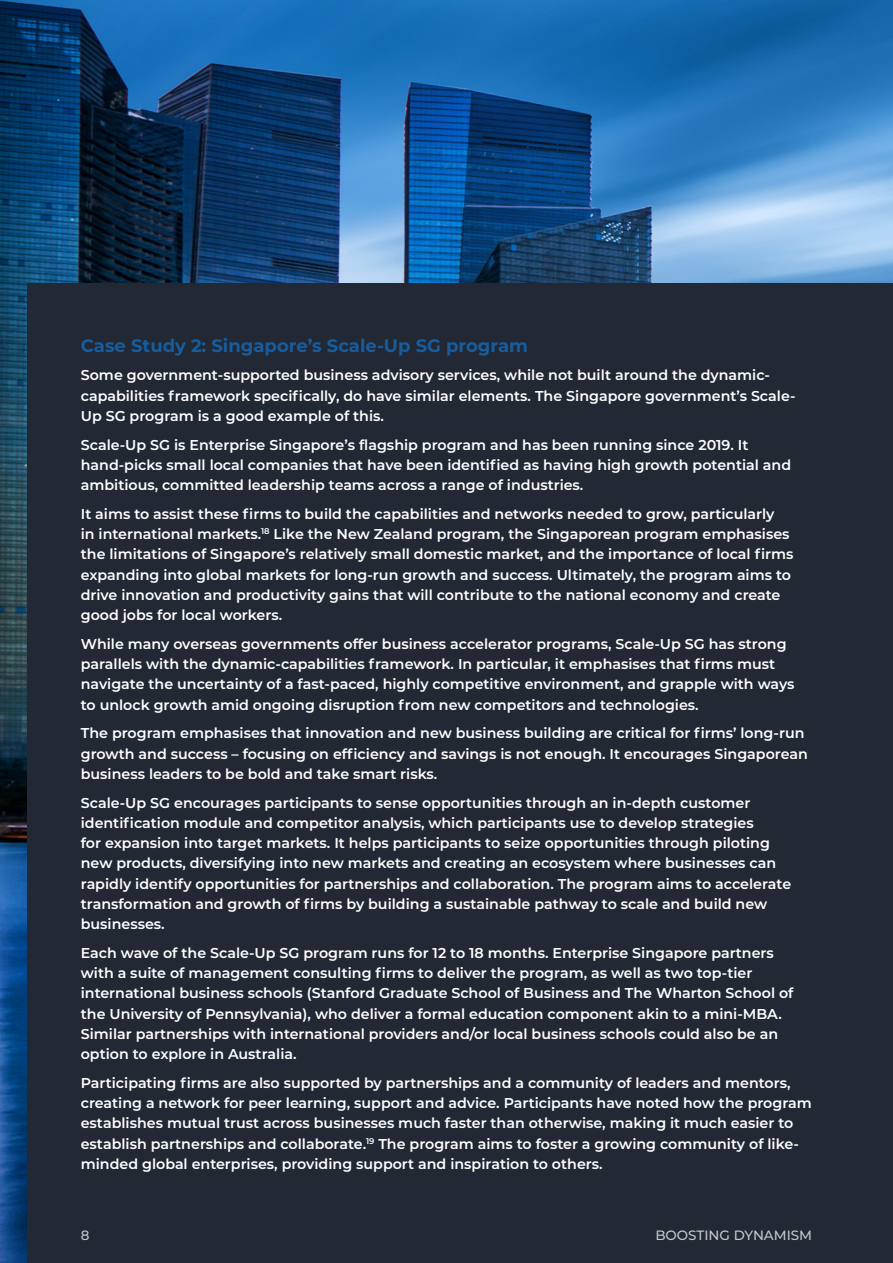
<style>
.page{position:relative;width:893px;height:1263px;background:#fff}
.page>*{position:absolute;margin:0;border:0;box-sizing:border-box;transform-origin:0 0}
.Heading_2{font:700 18px "Montserrat";color:#175d9e}
.t1{font:600 14.25px/20.2px "Montserrat";color:#fff}
.t2{font:500 13.5px "Montserrat";color:#c7c8ca}
</style>
<div class="page">
<img style="left:0;top:0;width:893px;height:1263px">
<div style="left:28px;top:283px;width:865px;height:980px;background:#222834"></div>
<p class="Heading_2" style="left:81px;top:332px;width:449px">Case Study 2: Singapore’s Scale-Up SG program</p>
<p class="t1" style="left:81px;top:364px;width:716px">Some government-supported business advisory services, while not built around the dynamic&shy;capabilities framework specifically, do have similar elements. The Singapore government’s Scale-<br>Up SG program is a good example of this.</p>
<p class="t1" style="left:81px;top:434px;width:712px">Scale-Up SG is Enterprise Singapore’s flagship program and has been running since 2019. It hand-picks small local companies that have been identified as having high growth potential and ambitious, committed leadership teams across a range of industries.</p>
<p class="t1" style="left:81px;top:503px;width:714px">It aims to assist these firms to build the capabilities and networks needed to grow, particularly<br>in international markets.<sup>18</sup> Like the New Zealand program, the Singaporean program emphasises the limitations of Singapore’s relatively small domestic market, and the importance of local firms expanding into global markets for long-run growth and success. Ultimately, the program aims to drive innovation and productivity gains that will contribute to the national economy and create good jobs for local workers.</p>
<p class="t1" style="left:81px;top:633px;width:715px">While many overseas governments offer business accelerator programs, Scale-Up SG has strong parallels with the dynamic-capabilities framework. In particular, it emphasises that firms must navigate the uncertainty of a fast-paced, highly competitive environment, and grapple with ways to unlock growth amid ongoing disruption from new competitors and technologies.</p>
<p class="t1" style="left:81px;top:723px;width:728px">The program emphasises that innovation and new business building are critical for firms’ long-run growth and success – focusing on efficiency and savings is not enough. It encourages Singaporean business leaders to be bold and take smart risks.</p>
<p class="t1" style="left:81px;top:792px;width:712px">Scale-Up SG encourages participants to sense opportunities through an in-depth customer identification module and competitor analysis, which participants use to develop strategies<br>for expansion into target markets. It helps participants to seize opportunities through piloting new products, diversifying into new markets and creating an ecosystem where businesses can rapidly identify opportunities for partnerships and collaboration. The program aims to accelerate transformation and growth of firms by building a sustainable pathway to scale and build new businesses.</p>
<p class="t1" style="left:81px;top:942px;width:714px">Each wave of the Scale-Up SG program runs for 12 to 18 months. Enterprise Singapore partners with a suite of management consulting firms to deliver the program, as well as two top-tier international business schools (Stanford Graduate School of Business and The Wharton School of the University of Pennsylvania), who deliver a formal education component akin to a mini-MBA.<br>Similar partnerships with international providers and/or local business schools could also be an option to explore in Australia.</p>
<p class="t1" style="left:81px;top:1072px;width:733px">Participating firms are also supported by partnerships and a community of leaders and mentors, creating a network for peer learning, support and advice. Participants have noted how the program establishes mutual trust across businesses much faster than otherwise, making it much easier to establish partnerships and collaborate.<sup>19</sup> The program aims to foster a growing community of like&shy;minded global enterprises, providing support and inspiration to others.</p>
<p class="t2" style="left:81px;top:1225px;width:10px">8</p>
<p class="t2" style="left:655px;top:1225px;width:158px">BOOSTIN G DYNAMIS M</p>
</div>
